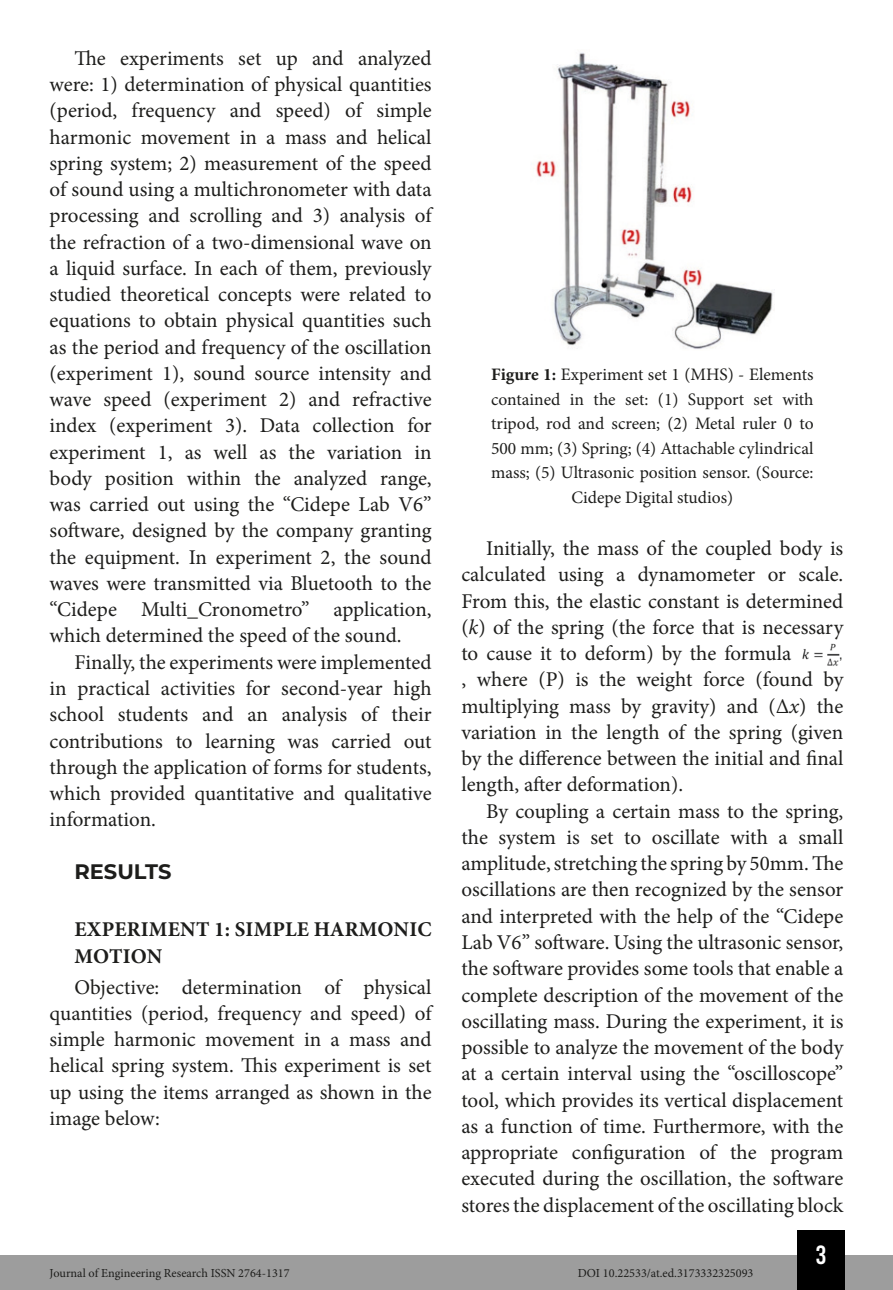
<style>
.page{position:relative;width:893px;height:1290px;background:#fff}
.page>*{position:absolute;margin:0;border:0;box-sizing:border-box;transform-origin:0 0}
.t1{font:26.25px "Bebas Kai";color:#fff}
.t2{font:21px/26.2px "Minion Pro";letter-spacing:-.005em;color:#1d1d1b;text-align:justify}
.t3{font:700 21px/26.2px "Minion Pro";letter-spacing:.01em;color:#1d1d1b}
.t4{font:700 21px "Montserrat";color:#1d1d1b}
.t5{font:17.5px/24.5px "Minion Pro";color:#1d1d1b;text-align:center}
.t6{font:12.25px "Minion Pro";color:#1d1d1b}
.s1{font-weight:700}
.s2{font-style:italic}
</style>
<div class="page">
<div style="left:0;top:1255px;width:893px;height:35px;background:#9d9d9d"></div>
<div style="left:797px;top:1230px;width:48px;height:60px;background:#000"></div>
<img style="left:536px;top:52px;width:237px;height:297px">
<img style="left:802px;top:643px;width:40px;height:23px">
<p class="t2" style="left:50px;top:45px;width:384px;text-indent:25px">The experiments set up and analyzed were: 1) determination of physical quantities (period, frequency and speed) of simple harmonic movement in a mass and helical spring system; 2) measurement of the speed of sound using a multichronometer with data processing and scrolling and 3) analysis of the refraction of a two-dimensional wave on a liquid surface. In each of them, previously studied theoretical concepts were related to equations to obtain physical quantities such as the period and frequency of the oscillation (experiment 1), sound source intensity and wave speed (experiment 2) and refractive index (experiment 3). Data collection for experiment 1, as well as the variation in body position within the analyzed range, was carried out using the “Cidepe Lab V6” software, designed by the company granting the equipment. In experiment 2, the sound waves were transmitted via Bluetooth to the “Cidepe Multi_Cronometro” application, which determined the speed of the sound.</p>
<p class="t2" style="left:50px;top:649px;width:384px;text-indent:25px">Finally, the experiments were implemented in practical activities for second-year high school students and an analysis of their contributions to learning was carried out through the application of forms for students, which provided quantitative and qualitative information.</p>
<p class="t4" style="left:74px;top:856px;width:99px">RESULTS</p>
<p class="t3" style="left:75px;top:916px;width:358px">EXPERIMENT 1: SIMPLE HARMONIC<br>MOTION</p>
<p class="t2" style="left:50px;top:974px;width:383px;text-indent:25px">Objective: determination of physical quantities (period, frequency and speed) of simple harmonic movement in a mass and helical spring system. This experiment is set up using the items arranged as shown in the image below:</p>
<p class="t5" style="left:491px;top:362px;width:324px"><span class="s1">Figure 1:</span> Experiment set 1 (MHS) - Elements contained in the set: (1) Support set with tripod, rod and screen; (2) Metal ruler 0 to 500 mm; (3) Spring; (4) Attachable cylindrical mass; (5) Ultrasonic position sensor. (Source:<br>Cidepe Digital studios)</p>
<p class="t2" style="left:461px;top:535px;width:384px;text-align:left;text-indent:25px">Initially, the mass of the coupled body is calculated using a dynamometer or scale.<br>From this, the elastic constant is determined (<span class="s2">k</span>) of the spring (the force that is necessary to cause it to deform) by the formula<br>, where (P) is the weight force (found by multiplying mass by gravity) and (Δ<span class="s2">x</span>) the variation in the length of the spring (given by the difference between the initial and final length, after deformation).</p>
<p class="t2" style="left:461px;top:798px;width:384px;text-indent:25px">By coupling a certain mass to the spring, the system is set to oscillate with a small amplitude, stretching the spring by 50mm. The oscillations are then recognized by the sensor and interpreted with the help of the “Cidepe Lab V6” software. Using the ultrasonic sensor, the software provides some tools that enable a complete description of the movement of the oscillating mass. During the experiment, it is possible to analyze the movement of the body at a certain interval using the “oscilloscope” tool, which provides its vertical displacement as a function of time. Furthermore, with the appropriate configuration of the program executed during the oscillation, the software stores the displacement of the oscillating block</p>
<p class="t1" style="left:816px;top:1241px;width:12px">3</p>
<p class="t6" style="left:50px;top:1265px;width:242px">Journal of Engineering Research ISSN 2764-1317</p>
<p class="t6" style="left:578px;top:1265px;width:177px">DOI 10.22533/at.ed.3173332325093</p>
</div>
